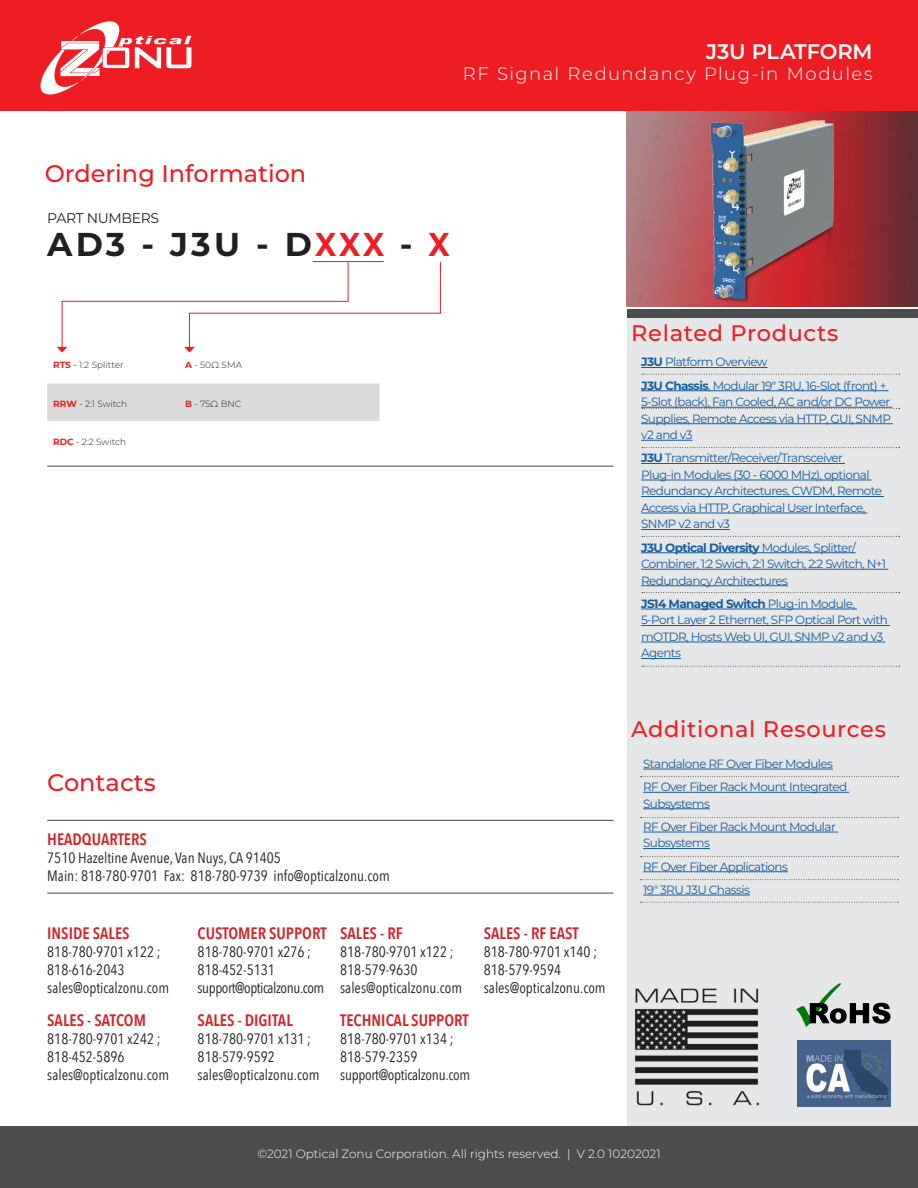
<style>
.page{position:relative;width:918px;height:1188px;background:#fff}
.page>*{position:absolute;margin:0;border:0;box-sizing:border-box;transform-origin:0 0}
.Part_No{font:700 33px "Montserrat";letter-spacing:.1em;color:#231f20}
.t1{font:500 24px "Montserrat";color:#ee1d23}
.Text_Title_Fl_Lft{font:500 22.5px "Montserrat";letter-spacing:.03em;color:#ee1d23}
.t2{font:600 21px "Montserrat";letter-spacing:-.005em;color:#fff}
.t3{font:300 18px "Montserrat";letter-spacing:.08em;color:#fff}
.t4{font:600 16.5px "Avenir Next Condensed";color:#d1232a}
.t5{font:15px/18px "Avenir Next Condensed";color:#231f20}
.t6{font:15px "Avenir Next Condensed";letter-spacing:-.03em;color:#231f20}
.t7{font:15px "Avenir Next Condensed";letter-spacing:-.02em;color:#231f20}
.t8{font:14.1px "Montserrat";letter-spacing:-.025em;color:#231f20}
.Part_No_Sub_Head{font:12px/16.5px "Montserrat";letter-spacing:-.05em;color:#175d9e}
.t9{font:300 12px "Montserrat";color:#fff}
.Part_No_Text{font:300 9px "Montserrat";color:#231f20}
.s1{color:#ee1d23}
.s2{font-weight:700;color:#ee1d23}
.s3{font-weight:700}
</style>
<div class="page">
<div style="left:627px;top:313px;width:291px;height:821px;background:#e6e7e9"></div>
<img style="left:639px;top:111px;width:279px;height:196px">
<div style="left:0;top:0;width:918px;height:111px;background:#ee1d23"></div>
<div style="left:0;top:1126px;width:918px;height:62px;background:#4b4c4d"></div>
<svg style="left:40px;top:21px;width:151px;height:74px"></svg>
<div style="left:627px;top:309px;width:291px;height:9px;background:#4b4c4d"></div>
<hr style="left:47px;top:893px;width:566px;height:1px;background:#454547">
<hr style="left:47px;top:820px;width:566px;height:1px;background:#454547">
<hr style="left:47px;top:466px;width:566px;height:1px;background:#454547">
<div style="left:47px;top:384px;width:332px;height:37px;background:#dcdbdc"></div>
<svg style="left:57px;top:261px;width:384px;height:92px"></svg>
<hr style="left:313px;top:261px;width:71px;height:1px;background:#ee1d23">
<img style="left:635px;top:988px;width:124px;height:118px">
<img style="left:797px;top:1041px;width:94px;height:66px">
<svg style="left:796px;top:983px;width:95px;height:44px"></svg>
<hr style="left:641px;top:367px;width:126px;height:1px;background:#175d9e">
<hr style="left:641px;top:390px;width:248px;height:1px;background:#175d9e">
<hr style="left:641px;top:407px;width:251px;height:1px;background:#175d9e">
<hr style="left:641px;top:423px;width:252px;height:1px;background:#175d9e">
<hr style="left:641px;top:440px;width:52px;height:1px;background:#175d9e">
<hr style="left:641px;top:463px;width:204px;height:1px;background:#175d9e">
<hr style="left:641px;top:480px;width:231px;height:1px;background:#175d9e">
<hr style="left:641px;top:496px;width:243px;height:1px;background:#175d9e">
<hr style="left:641px;top:513px;width:226px;height:1px;background:#175d9e">
<hr style="left:641px;top:529px;width:89px;height:1px;background:#175d9e">
<hr style="left:641px;top:552px;width:215px;height:1px;background:#175d9e">
<hr style="left:641px;top:569px;width:247px;height:1px;background:#175d9e">
<hr style="left:641px;top:585px;width:147px;height:1px;background:#175d9e">
<hr style="left:641px;top:609px;width:216px;height:1px;background:#175d9e">
<hr style="left:641px;top:625px;width:249px;height:1px;background:#175d9e">
<hr style="left:641px;top:642px;width:244px;height:1px;background:#175d9e">
<hr style="left:641px;top:658px;width:40px;height:1px;background:#175d9e">
<svg style="left:642px;top:666px;width:258px;height:1px"></svg>
<svg style="left:642px;top:447px;width:258px;height:1px"></svg>
<svg style="left:642px;top:592px;width:258px;height:1px"></svg>
<svg style="left:642px;top:374px;width:258px;height:1px"></svg>
<svg style="left:642px;top:408px;width:258px;height:1px"></svg>
<svg style="left:642px;top:536px;width:258px;height:1px"></svg>
<svg style="left:641px;top:776px;width:257px;height:1px"></svg>
<svg style="left:641px;top:817px;width:257px;height:1px"></svg>
<svg style="left:641px;top:856px;width:257px;height:1px"></svg>
<svg style="left:641px;top:879px;width:257px;height:1px"></svg>
<svg style="left:641px;top:902px;width:257px;height:1px"></svg>
<hr style="left:643px;top:769px;width:190px;height:1px;background:#175d9e">
<hr style="left:643px;top:792px;width:206px;height:1px;background:#175d9e">
<hr style="left:643px;top:808px;width:67px;height:1px;background:#175d9e">
<hr style="left:643px;top:832px;width:195px;height:1px;background:#175d9e">
<hr style="left:643px;top:848px;width:67px;height:1px;background:#175d9e">
<hr style="left:643px;top:871px;width:145px;height:1px;background:#175d9e">
<hr style="left:643px;top:895px;width:107px;height:1px;background:#175d9e">
<h3 class="t2" style="left:706px;top:36px;width:168px">J3U PLATFORM</h3>
<h3 class="t3" style="left:463px;top:62px;width:411px">RF Signal Redundancy Plug-in Modules</h3>
<p class="t1" style="left:45px;top:157px;width:263px">Ordering Information</p>
<p class="t8" style="left:47px;top:208px;width:114px">PART NUMBERS</p>
<p class="Part_No" style="left:47px;top:220px;width:404px">AD3 - J3U - D<span class="s1">XXX</span> - <span class="s1">X</span></p>
<p class="Part_No_Text" style="left:53px;top:359px;width:72px"><span class="s2">RTS</span> - 1:2 Splitter</p>
<p class="Part_No_Text" style="left:185px;top:359px;width:58px"><span class="s2">A</span> - 50Ω SMA</p>
<p class="Part_No_Text" style="left:53px;top:397px;width:75px"><span class="s2">RRW</span> - 2:1 Switch</p>
<p class="Part_No_Text" style="left:185px;top:397px;width:58px"><span class="s2">B</span> - 75Ω BNC</p>
<p class="Part_No_Text" style="left:53px;top:436px;width:74px"><span class="s2">RDC</span> - 2:2 Switch</p>
<p class="t1" style="left:47px;top:765px;width:110px">Contacts</p>
<p class="t4" style="left:47px;top:825px;width:101px">HEADQUARTERS</p>
<p class="t5" style="left:47px;top:848px;width:235px">7510 Hazeltine Avenue, Van Nuys, CA 91405</p>
<p class="t5" style="left:47px;top:866px;width:344px">Main: 818-780-9701 Fax: 818-780-9739 info@opticalzonu.com</p>
<p class="Text_Title_Fl_Lft" style="left:631px;top:317px;width:209px">Related Products</p>
<p class="Part_No_Sub_Head" style="left:641px;top:353px;width:128px"><span class="s3">J3U</span> Platform Overview</p>
<p class="Part_No_Sub_Head" style="left:641px;top:377px;width:251px"><span class="s3">J3U Chassis</span>, Modular 19" 3RU, 16-Slot (front) + 5-Slot (back), Fan Cooled, AC and/or DC Power Supplies, Remote Access via HTTP, GUI, SNMP v2 and v3</p>
<p class="Part_No_Sub_Head" style="left:641px;top:449px;width:242px"><span class="s3">J3U</span> Transmitter/Receiver/Transceiver Plug-in Modules (30 - 6000 MHz), optional Redundancy Architectures, CWDM, Remote Access via HTTP, Graphical User Interface, SNMP v2 and v3</p>
<p class="Part_No_Sub_Head" style="left:641px;top:539px;width:247px"><span class="s3">J3U Optical Diversity</span> Modules, Splitter/<br>Combiner, 1:2 Swich, 2:1 Switch, 2:2 Switch, N+1<br>Redundancy Architectures</p>
<p class="Part_No_Sub_Head" style="left:641px;top:595px;width:248px"><span class="s3">JS14 Managed Switch</span> Plug-in Module,<br>5-Port Layer 2 Ethernet, SFP Optical Port with mOTDR, Hosts Web UI, GUI, SNMP v2 and v3<br>Agents</p>
<p class="Text_Title_Fl_Lft" style="left:631px;top:714px;width:256px">Additional Resources</p>
<p class="Part_No_Sub_Head" style="left:643px;top:755px;width:191px">Standalone RF Over Fiber Modules</p>
<p class="Part_No_Sub_Head" style="left:643px;top:778px;width:206px">RF Over Fiber Rack Mount Integrated<br>Subsystems</p>
<p class="Part_No_Sub_Head" style="left:643px;top:818px;width:194px">RF Over Fiber Rack Mount Modular<br>Subsystems</p>
<p class="Part_No_Sub_Head" style="left:643px;top:858px;width:146px">RF Over Fiber Applications</p>
<p class="Part_No_Sub_Head" style="left:643px;top:881px;width:108px">19" 3RU J3U Chassis</p>
<p class="t4" style="left:47px;top:919px;width:84px">INSIDE SALES</p>
<p class="t5" style="left:47px;top:942px;width:115px">818-780-9701 x122 ;<br>818-616-2043</p>
<p class="t5" style="left:47px;top:978px;width:123px">sales@opticalzonu.com</p>
<p class="t4" style="left:47px;top:1006px;width:100px">SALES - SATCOM</p>
<p class="t5" style="left:47px;top:1029px;width:115px">818-780-9701 x242 ;<br>818-452-5896</p>
<p class="t5" style="left:47px;top:1065px;width:123px">sales@opticalzonu.com</p>
<p class="t4" style="left:198px;top:919px;width:131px">CUSTOMER SUPPORT</p>
<p class="t5" style="left:198px;top:942px;width:115px">818-780-9701 x276 ;<br>818-452-5131</p>
<p class="t6" style="left:198px;top:975px;width:128px">support@opticalzonu.com</p>
<p class="t4" style="left:198px;top:1006px;width:97px">SALES - DIGITAL</p>
<p class="t5" style="left:198px;top:1029px;width:115px">818-780-9701 x131 ;<br>818-579-9592</p>
<p class="t5" style="left:198px;top:1065px;width:123px">sales@opticalzonu.com</p>
<p class="t4" style="left:340px;top:919px;width:64px">SALES - RF</p>
<p class="t5" style="left:340px;top:942px;width:115px">818-780-9701 x122 ;<br>818-579-9630</p>
<p class="t5" style="left:340px;top:978px;width:123px">sales@opticalzonu.com</p>
<p class="t4" style="left:340px;top:1006px;width:130px">TECHNICAL SUPPORT</p>
<p class="t5" style="left:340px;top:1029px;width:115px">818-780-9701 x134 ;<br>818-579-2359</p>
<p class="t7" style="left:340px;top:1062px;width:131px">support@opticalzonu.com</p>
<p class="t4" style="left:484px;top:919px;width:96px">SALES - RF EAST</p>
<p class="t5" style="left:484px;top:942px;width:115px">818-780-9701 x140 ;<br>818-579-9594</p>
<p class="t5" style="left:484px;top:978px;width:123px">sales@opticalzonu.com</p>
<p class="t9" style="left:257px;top:1146px;width:405px">©2021 Optical Zonu Corporation. All rights reserved. | V 2.0 10202021</p>
</div>
